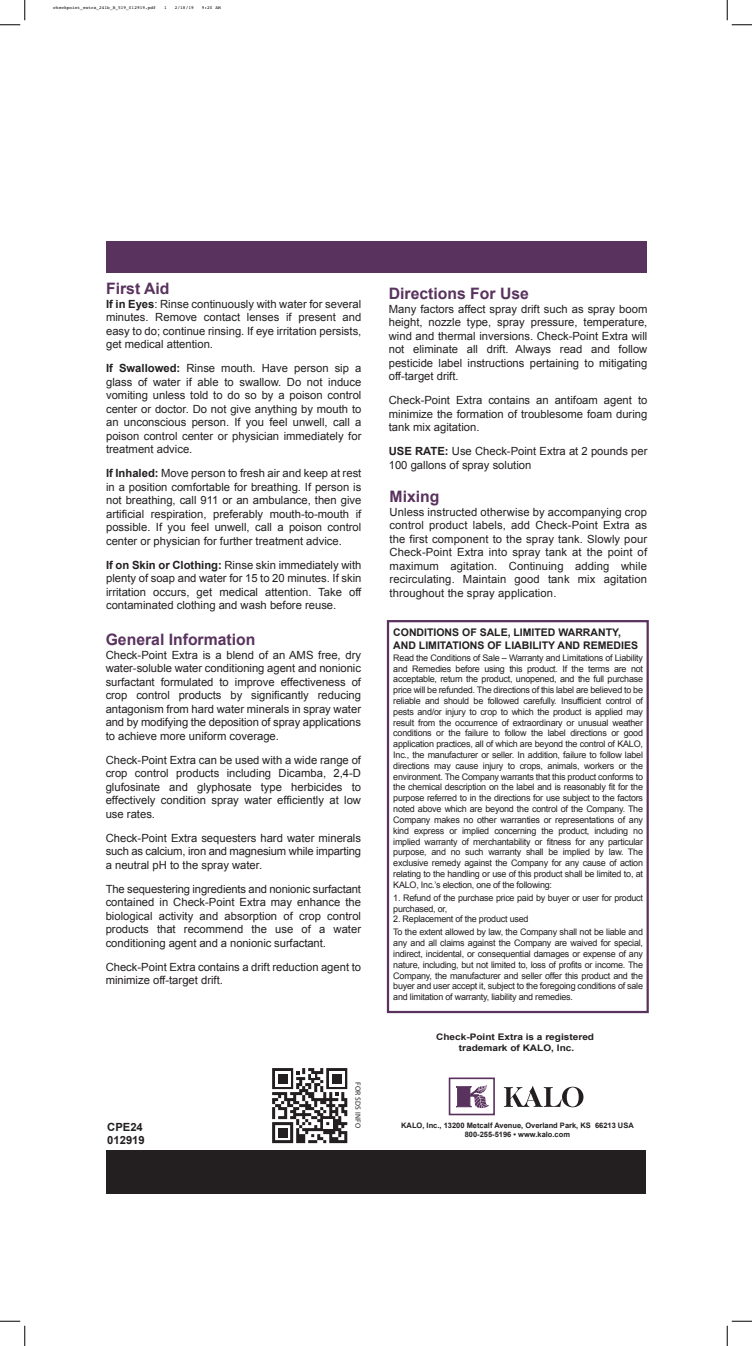
<style>
.page{position:relative;width:752px;height:1346px;background:#fff}
.page>*{position:absolute;margin:0;border:0;box-sizing:border-box;transform-origin:0 0}
.t1{font:700 15.75px "Arial";color:#59325e}
.t2{font:11.25px/13.5px "Arial";color:#231f20;text-align:justify}
.t3{font:700 11.25px/13.5px "Arial";color:#231f20}
.t4{font:700 10.5px/12.6px "Arial";color:#231f20}
.t5{font:9px/10.8px "Arial";letter-spacing:-.025em;color:#231f20;text-align:justify}
.t6{font:700 9px/10.8px "Arial";color:#231f20;text-align:center;scale:1.12 1}
.t7{font:700 7.5px/9px "Arial";color:#231f20;text-align:center}
.t8{font:7.5px "Myriad Pro";letter-spacing:.025em;color:#231f20}
.t9{font:4.5px "Courier";color:#000}
.s1{font-weight:700}
</style>
<div class="page">
<svg style="left:503px;top:1086px;width:80px;height:21px"></svg>
<div style="left:448px;top:1077px;width:47px;height:38px;border:2px solid #59325e"></div>
<svg style="left:456px;top:1085px;width:33px;height:23px"></svg>
<div style="left:387px;top:620px;width:261px;height:393px;border:2px solid #59325e"></div>
<div style="left:106px;top:241px;width:540px;height:31px;background:#59325e"></div>
<div style="left:106px;top:1150px;width:540px;height:43px;background:#231f20"></div>
<svg style="left:272px;top:1068px;width:75px;height:75px"></svg>
<svg style="left:0;top:0;width:26px;height:26px"></svg>
<svg style="left:0;top:1320px;width:26px;height:26px"></svg>
<svg style="left:726px;top:0;width:26px;height:26px"></svg>
<svg style="left:726px;top:1320px;width:26px;height:26px"></svg>
<p class="t9" style="left:53px;top:4px;width:104px">checkpoint_extra_24lb_B_519_012919.pdf</p>
<p class="t9" style="left:164px;top:4px;width:4px">1</p>
<p class="t9" style="left:175px;top:4px;width:20px">2/18/19</p>
<p class="t9" style="left:202px;top:4px;width:20px">9:20 AM</p>
<h1 class="t1" style="left:106px;top:278px;width:65px">First Aid</h1>
<p class="t2" style="left:106px;top:297px;width:257px"><span class="s1">If in Eyes</span>: Rinse continuously with water for several minutes. Remove contact lenses if present and easy to do; continue rinsing. If eye irritation persists, get medical attention.</p>
<p class="t2" style="left:106px;top:361px;width:257px"><span class="s1">If Swallowed:</span> Rinse mouth. Have person sip a glass of water if able to swallow. Do not induce vomiting unless told to do so by a poison control center or doctor. Do not give anything by mouth to an unconscious person. If you feel unwell, call a poison control center or physician immediately for treatment advice.</p>
<p class="t2" style="left:106px;top:466px;width:257px"><span class="s1">If Inhaled:</span> Move person to fresh air and keep at rest in a position comfortable for breathing. If person is not breathing, call 911 or an ambulance, then give artificial respiration, preferably mouth-to-mouth if possible. If you feel unwell, call a poison control center or physician for further treatment advice.</p>
<p class="t2" style="left:106px;top:558px;width:257px"><span class="s1">If on Skin or Clothing:</span> Rinse skin immediately with plenty of soap and water for 15 to 20 minutes. If skin irritation occurs, get medical attention. Take off contaminated clothing and wash before reuse.</p>
<h1 class="t1" style="left:106px;top:629px;width:151px">General Information</h1>
<p class="t2" style="left:106px;top:648px;width:257px">Check-Point Extra is a blend of an AMS free, dry water-soluble water conditioning agent and nonionic surfactant formulated to improve effectiveness of crop control products by significantly reducing antagonism from hard water minerals in spray water and by modifying the deposition of spray applications to achieve more uniform coverage.</p>
<p class="t2" style="left:106px;top:753px;width:257px">Check-Point Extra can be used with a wide range of crop control products including Dicamba, 2,4-D glufosinate and glyphosate type herbicides to effectively condition spray water efficiently at low use rates.</p>
<p class="t2" style="left:106px;top:831px;width:257px">Check-Point Extra sequesters hard water minerals such as calcium, iron and magnesium while imparting a neutral pH to the spray water.</p>
<p class="t2" style="left:106px;top:882px;width:257px">The sequestering ingredients and nonionic surfactant contained in Check-Point Extra may enhance the biological activity and absorption of crop control products that recommend the use of a water conditioning agent and a nonionic surfactant.</p>
<p class="t2" style="left:106px;top:960px;width:257px">Check-Point Extra contains a drift reduction agent to minimize off-target drift.</p>
<p class="t3" style="left:107px;top:1120px;width:39px">CPE24<br>012919</p>
<p class="t8" style="left:362px;top:1082px;width:48px;rotate:90deg">FOR SDS INFO</p>
<h1 class="t1" style="left:389px;top:283px;width:142px">Directions For Use</h1>
<p class="t2" style="left:389px;top:302px;width:260px">Many factors affect spray drift such as spray boom height, nozzle type, spray pressure, temperature, wind and thermal inversions. Check-Point Extra will not eliminate all drift. Always read and follow pesticide label instructions pertaining to mitigating off-target drift.</p>
<p class="t2" style="left:389px;top:394px;width:260px">Check-Point Extra contains an antifoam agent to minimize the formation of troublesome foam during tank mix agitation.</p>
<p class="t2" style="left:389px;top:445px;width:260px"><span class="s1">USE RATE:</span> Use Check-Point Extra at 2 pounds per<br>100 gallons of spray solution</p>
<h1 class="t1" style="left:389px;top:486px;width:51px">Mixing</h1>
<p class="t2" style="left:389px;top:505px;width:259px">Unless instructed otherwise by accompanying crop control product labels, add Check-Point Extra as the first component to the spray tank. Slowly pour Check-Point Extra into spray tank at the point of maximum agitation. Continuing adding while recirculating. Maintain good tank mix agitation throughout the spray application.</p>
<p class="t4" style="left:393px;top:626px;width:246px">CONDITIONS OF SALE, LIMITED WARRANTY,<br>AND LIMITATIONS OF LIABILITY AND REMEDIES</p>
<p class="t5" style="left:393px;top:652px;width:251px">Read the Conditions of Sale – Warranty and Limitations of Liability and Remedies before using this product. If the terms are not acceptable, return the product, unopened, and the full purchase price will be refunded. The directions of this label are believed to be reliable and should be followed carefully. Insufficient control of pests and/or injury to crop to which the product is applied may result from the occurrence of extraordinary or unusual weather conditions or the failure to follow the label directions or good application practices, all of which are beyond the control of KALO, Inc., the manufacturer or seller. In addition, failure to follow label directions may cause injury to crops, animals, workers or the environment. The Company warrants that this product conforms to the chemical description on the label and is reasonably fit for the purpose referred to in the directions for use subject to the factors noted above which are beyond the control of the Company. The Company makes no other warranties or representations of any kind express or implied concerning the product, including no implied warranty of merchantability or fitness for any particular purpose, and no such warranty shall be implied by law. The exclusive remedy against the Company for any cause of action relating to the handling or use of this product shall be limited to, at KALO, Inc.’s election, one of the following:</p>
<p class="t5" style="left:393px;top:892px;width:251px">1. Refund of the purchase price paid by buyer or user for product purchased, or,</p>
<p class="t5" style="left:393px;top:912px;width:251px;line-height:13px">2. Replacement of the product used<br>To the extent allowed by law, the Company shall not be liable and</p>
<p class="t5" style="left:393px;top:937px;width:251px">any and all claims against the Company are waived for special, indirect, incidental, or consequential damages or expense of any nature, including, but not limited to, loss of profits or income. The Company, the manufacturer and seller offer this product and the buyer and user accept it, subject to the foregoing conditions of sale and limitation of warranty, liability and remedies.</p>
<p class="t6" style="left:436px;top:1032px;width:142px">Check-Point Extra is a registered trademark of KALO, Inc.</p>
<p class="t7" style="left:401px;top:1120px;width:234px">KALO, Inc., 13200 Metcalf Avenue, Overland Park, KS 66213 USA<br>800-255-5196 • www.kalo.com</p>
</div>
